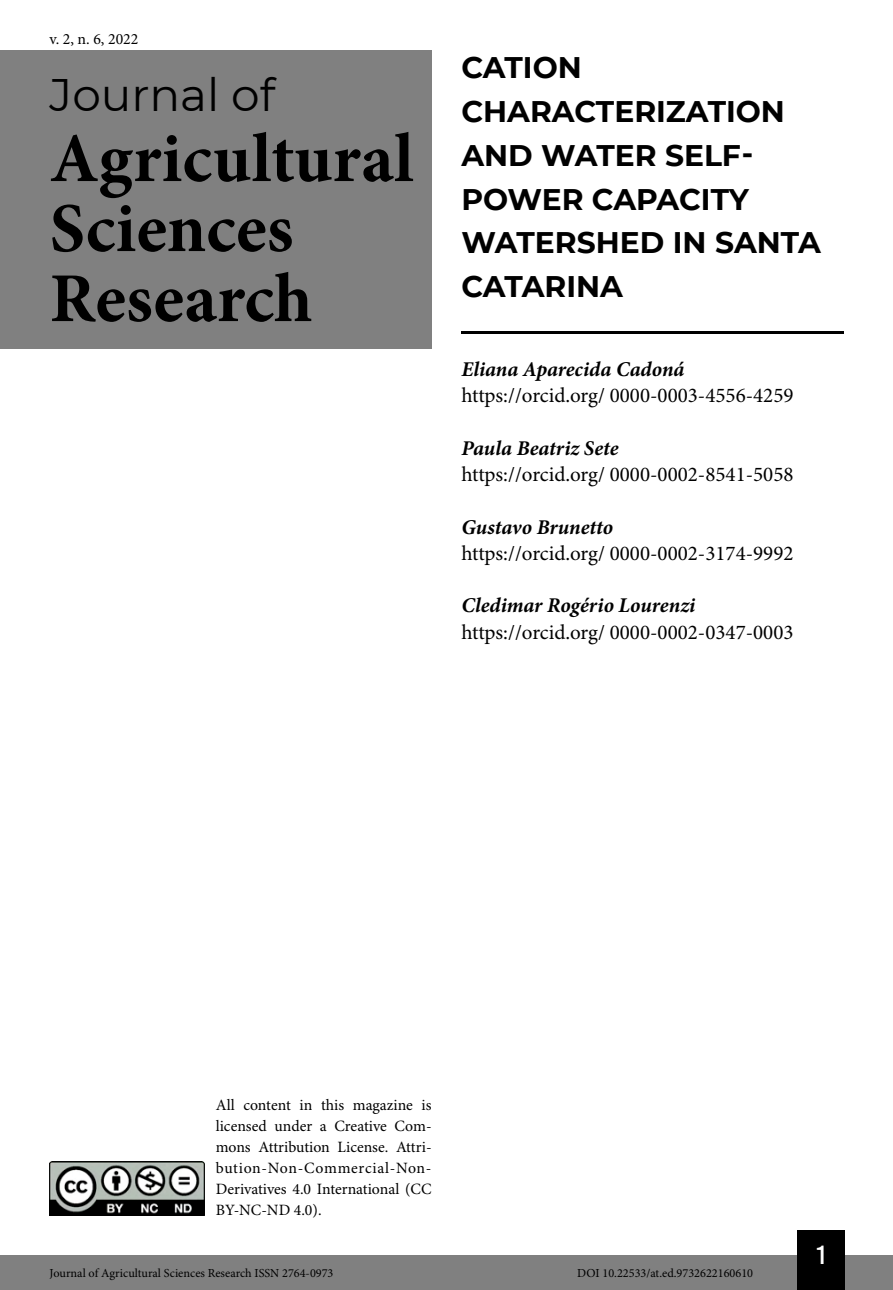
<style>
.page{position:relative;width:893px;height:1290px;background:#fff}
.page>*{position:absolute;margin:0;border:0;box-sizing:border-box;transform-origin:0 0}
.t1{font:700 70px/70px "Minion Pro";color:#000}
.t2{font:45.5px "Montserrat";color:#000}
.t3{font:700 29.75px/43.8px "Montserrat";color:#000}
.t4{font:26.25px "Bebas Kai";color:#fff}
.t5{font:21px "Minion Pro";color:#000}
.t6{font:italic 700 21px "Minion Pro";color:#000}
.t7{font:15.75px/21px "Minion Pro";color:#000;text-align:justify}
.t8{font:12.25px "Minion Pro";color:#000}
</style>
<div class="page">
<div style="left:0;top:1255px;width:893px;height:35px;background:#808080"></div>
<div style="left:797px;top:1230px;width:48px;height:60px;background:#000"></div>
<img style="left:50px;top:1161px;width:154px;height:54px">
<div style="left:0;top:50px;width:432px;height:298px;background:#808080"></div>
<hr style="left:461px;top:331px;width:382px;height:2px;background:#000">
<p class="t7" style="left:50px;top:29px;width:90px">v. 2, n. 6, 2022</p>
<h2 class="t2" style="left:50px;top:64px;width:227px">Journal of</h2>
<h1 class="t1" style="left:50px;top:123px;width:366px">Agricultural<br>Sciences<br>Research</h1>
<h3 class="t3" style="left:461px;top:44px;width:361px">CATION<br>CHARACTERIZATION<br>AND WATER SELF-<br>POWER CAPACITY<br>WATERSHED IN SANTA<br>CATARINA</h3>
<h3 class="t6" style="left:461px;top:354px;width:225px">Eliana Aparecida Cadoná</h3>
<h3 class="t5" style="left:461px;top:383px;width:334px">https://orcid.org/ 0000-0003-4556-4259</h3>
<h3 class="t6" style="left:461px;top:433px;width:159px">Paula Beatriz Sete</h3>
<h3 class="t5" style="left:461px;top:462px;width:334px">https://orcid.org/ 0000-0002-8541-5058</h3>
<h3 class="t6" style="left:461px;top:512px;width:153px">Gustavo Brunetto</h3>
<h3 class="t5" style="left:461px;top:540px;width:334px">https://orcid.org/ 0000-0002-3174-9992</h3>
<h3 class="t6" style="left:461px;top:590px;width:235px">Cledimar Rogério Lourenzi</h3>
<h3 class="t5" style="left:461px;top:619px;width:334px">https://orcid.org/ 0000-0002-0347-0003</h3>
<p class="t7" style="left:216px;top:1095px;width:217px">All content in this magazine is licensed under a Creative Com&shy;mons Attribution License. Attri&shy;bution-Non-Commercial-Non-Derivatives 4.0 International (CC BY-NC-ND 4.0).</p>
<h3 class="t4" style="left:817px;top:1241px;width:10px">1</h3>
<p class="t8" style="left:50px;top:1266px;width:285px">Journal of Agricultural Sciences Research ISSN 2764-0973</p>
<p class="t8" style="left:577px;top:1266px;width:177px">DOI 10.22533/at.ed.9732622160610</p>
</div>
